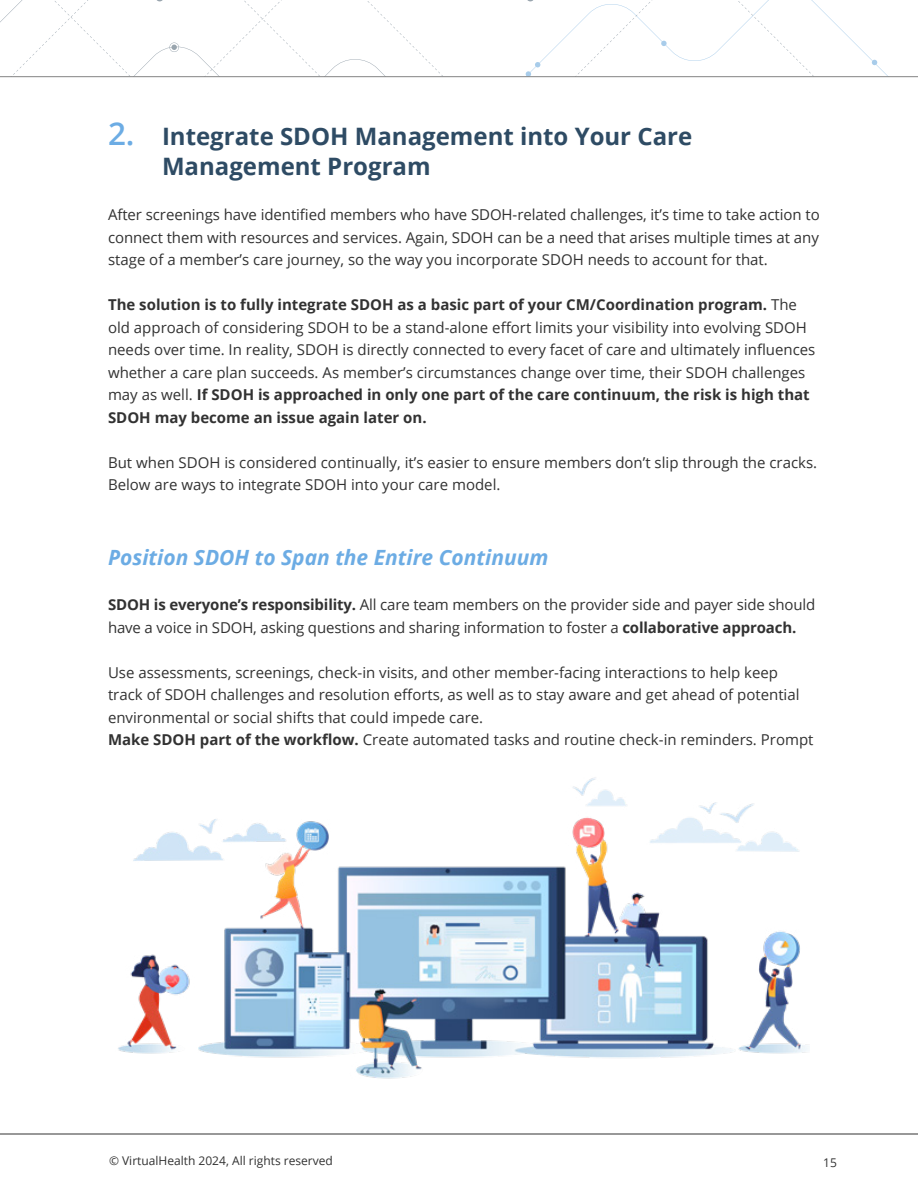
<style>
.page{position:relative;width:918px;height:1188px;background:#fff}
.page>*{position:absolute;margin:0;border:0;box-sizing:border-box;transform-origin:0 0}
.t1{font:700 24px/30px "Open Sans";color:#2e4b64}
.t2{font:italic 700 21px "Open Sans";color:#6cace4}
.t3{font:15px/22.5px "Open Sans";color:#323232}
.t4{font:12px "Open Sans";color:#323232}
.s1{font-weight:600;font-size:31.5px;color:#6cace4}
.s2{font-weight:700}
</style>
<div class="page">
<hr style="left:0;top:1134px;width:918px;height:1px;background:#323232">
<svg style="left:0;top:0;width:888px;height:76px"></svg>
<hr style="left:0;top:76px;width:918px;height:1px;background:#848484">
<img style="left:118px;top:777px;width:690px;height:302px">
<h1 class="t1" style="left:162px;top:121px;width:532px;text-indent:-54px"><span class="s1">2.</span> Integrate SDOH Management into Your Care<br>Management Program</h1>
<p class="t3" style="left:108px;top:203px;width:713px;text-align:justify">After screenings have identified members who have SDOH-related challenges, it’s time to take action to connect them with resources and services. Again, SDOH can be a need that arises multiple times at any stage of a member’s care journey, so the way you incorporate SDOH needs to account for that.</p>
<p class="t3" style="left:108px;top:293px;width:709px"><span class="s2">The solution is to fully integrate SDOH as a basic part of your CM/Coordination program.</span> The old approach of considering SDOH to be a stand-alone effort limits your visibility into evolving SDOH needs over time. In reality, SDOH is directly connected to every facet of care and ultimately influences whether a care plan succeeds. As member’s circumstances change over time, their SDOH challenges may as well. <span class="s2">If SDOH is approached in only one part of the care continuum, the risk is high that SDOH may become an issue again later on.</span></p>
<p class="t3" style="left:108px;top:450px;width:711px">But when SDOH is considered continually, it’s easier to ensure members don’t slip through the cracks.<br>Below are ways to integrate SDOH into your care model.</p>
<h2 class="t2" style="left:108px;top:543px;width:442px">Position SDOH to Span the Entire Continuum</h2>
<p class="t3" style="left:108px;top:593px;width:709px"><span class="s2">SDOH is everyone’s responsibility.</span> All care team members on the provider side and payer side should have a voice in SDOH, asking questions and sharing information to foster a <span class="s2">collaborative approach.</span></p>
<p class="t3" style="left:108px;top:660px;width:707px">Use assessments, screenings, check-in visits, and other member-facing interactions to help keep track of SDOH challenges and resolution efforts, as well as to stay aware and get ahead of potential environmental or social shifts that could impede care.<br><span class="s2">Make SDOH part of the workflow.</span> Create automated tasks and routine check-in reminders. Prompt</p>
<p class="t4" style="left:109px;top:1152px;width:225px">© VirtualHealth 2024, All rights reserved</p>
<p class="t4" style="left:823px;top:1154px;width:15px">15</p>
</div>
